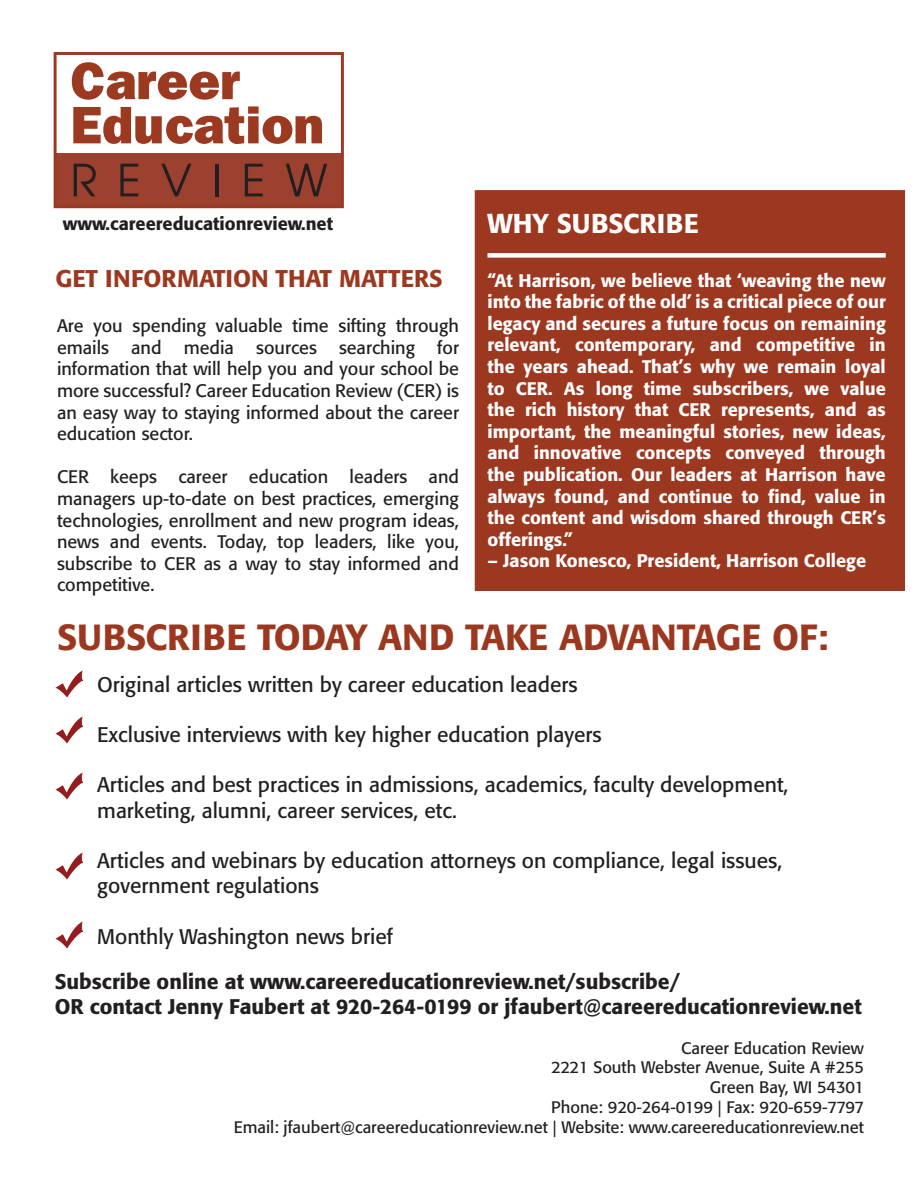
<style>
.page{position:relative;width:918px;height:1188px;background:#fff}
.page>*{position:absolute;margin:0;border:0;box-sizing:border-box;transform-origin:0 0}
.t1{font:500 36px "Formata";color:#9d3820}
.t2{font:500 27px "Formata";color:#fff}
.t3{font:500 24px "Formata";color:#9d3820}
.t4{font:21px/25.2px "Formata";color:#231f20}
.t5{font:500 21px "Formata";color:#231f20}
.t6{font:500 18px/21.6px "Formata";color:#fff;text-align:justify}
.t7{font:18px/21.6px "Formata";color:#231f20;text-align:justify}
.t8{font:500 18px "Formata";color:#231f20}
.t9{font:16.5px "Formata";color:#231f20}
</style>
<div class="page">
<div style="left:475px;top:190px;width:430px;height:401px;background:#9d3820"></div>
<div style="left:488px;top:253px;width:398px;height:5px;background:#fff"></div>
<img style="left:56px;top:671px;width:26px;height:26px">
<img style="left:56px;top:717px;width:26px;height:26px">
<img style="left:56px;top:773px;width:26px;height:26px">
<img style="left:56px;top:853px;width:26px;height:26px">
<img style="left:56px;top:922px;width:26px;height:26px">
<svg style="left:54px;top:52px;width:290px;height:156px"></svg>
<svg style="left:72px;top:62px;width:168px;height:38px"></svg>
<svg style="left:73px;top:106px;width:249px;height:38px"></svg>
<svg style="left:74px;top:164px;width:22px;height:32px"></svg>
<svg style="left:120px;top:164px;width:18px;height:32px"></svg>
<svg style="left:161px;top:164px;width:31px;height:32px"></svg>
<hr style="left:215px;top:164px;width:3px;height:32px;background:#231f20">
<svg style="left:245px;top:164px;width:18px;height:32px"></svg>
<svg style="left:286px;top:164px;width:41px;height:32px"></svg>
<p class="t2" style="left:488px;top:207px;width:213px">WHY SUBSCRIBE</p>
<p class="t6" style="left:488px;top:269px;width:400px">“At Harrison, we believe that ‘weaving the new into the fabric of the old’ is a critical piece of our legacy and secures a future focus on remaining relevant, contemporary, and competitive in the years ahead. That’s why we remain loyal to CER. As long time subscribers, we value the rich history that CER represents, and as important, the meaningful stories, new ideas, and innovative concepts conveyed through the publication. Our leaders at Harrison have always found, and continue to find, value in the content and wisdom shared through CER’s offerings.”</p>
<p class="t6" style="left:488px;top:550px;width:380px">– Jason Konesco, President, Harrison College</p>
<p class="t8" style="left:63px;top:212px;width:272px">www.careereducationreview.net</p>
<p class="t3" style="left:56px;top:264px;width:389px">GET INFORMATION THAT MATTERS</p>
<p class="t7" style="left:57px;top:315px;width:404px">Are you spending valuable time sifting through emails and media sources searching for information that will help you and your school be more successful? Career Education Review (CER) is an easy way to staying informed about the career education sector.</p>
<p class="t7" style="left:57px;top:466px;width:404px">CER keeps career education leaders and managers up-to-date on best practices, emerging technologies, enrollment and new program ideas, news and events. Today, top leaders, like you, subscribe to CER as a way to stay informed and competitive.</p>
<p class="t1" style="left:57px;top:615px;width:773px">SUBSCRIBE TODAY AND TAKE ADVANTAGE OF:</p>
<p class="t4" style="left:97px;top:672px;width:482px">Original articles written by career education leaders</p>
<p class="t4" style="left:97px;top:722px;width:506px">Exclusive interviews with key higher education players</p>
<p class="t4" style="left:97px;top:772px;width:693px">Articles and best practices in admissions, academics, faculty development, marketing, alumni, career services, etc.</p>
<p class="t4" style="left:97px;top:848px;width:687px">Articles and webinars by education attorneys on compliance, legal issues, government regulations</p>
<p class="t4" style="left:97px;top:924px;width:297px">Monthly Washington news brief</p>
<p class="t5" style="left:55px;top:969px;width:627px">Subscribe online at www.careereducationreview.net/subscribe/</p>
<p class="t5" style="left:55px;top:994px;width:809px">OR contact Jenny Faubert at 920-264-0199 or jfaubert@careereducationreview.net</p>
<p class="t9" style="left:681px;top:1038px;width:184px">Career Education Review</p>
<p class="t9" style="left:551px;top:1058px;width:314px">2221 South Webster Avenue, Suite A #255</p>
<p class="t9" style="left:710px;top:1077px;width:156px">Green Bay, WI 54301</p>
<p class="t9" style="left:551px;top:1097px;width:314px">Phone: 920-264-0199 | Fax: 920-659-7797</p>
<p class="t9" style="left:234px;top:1117px;width:632px">Email: jfaubert@careereducationreview.net | Website: www.careereducationreview.net</p>
</div>
